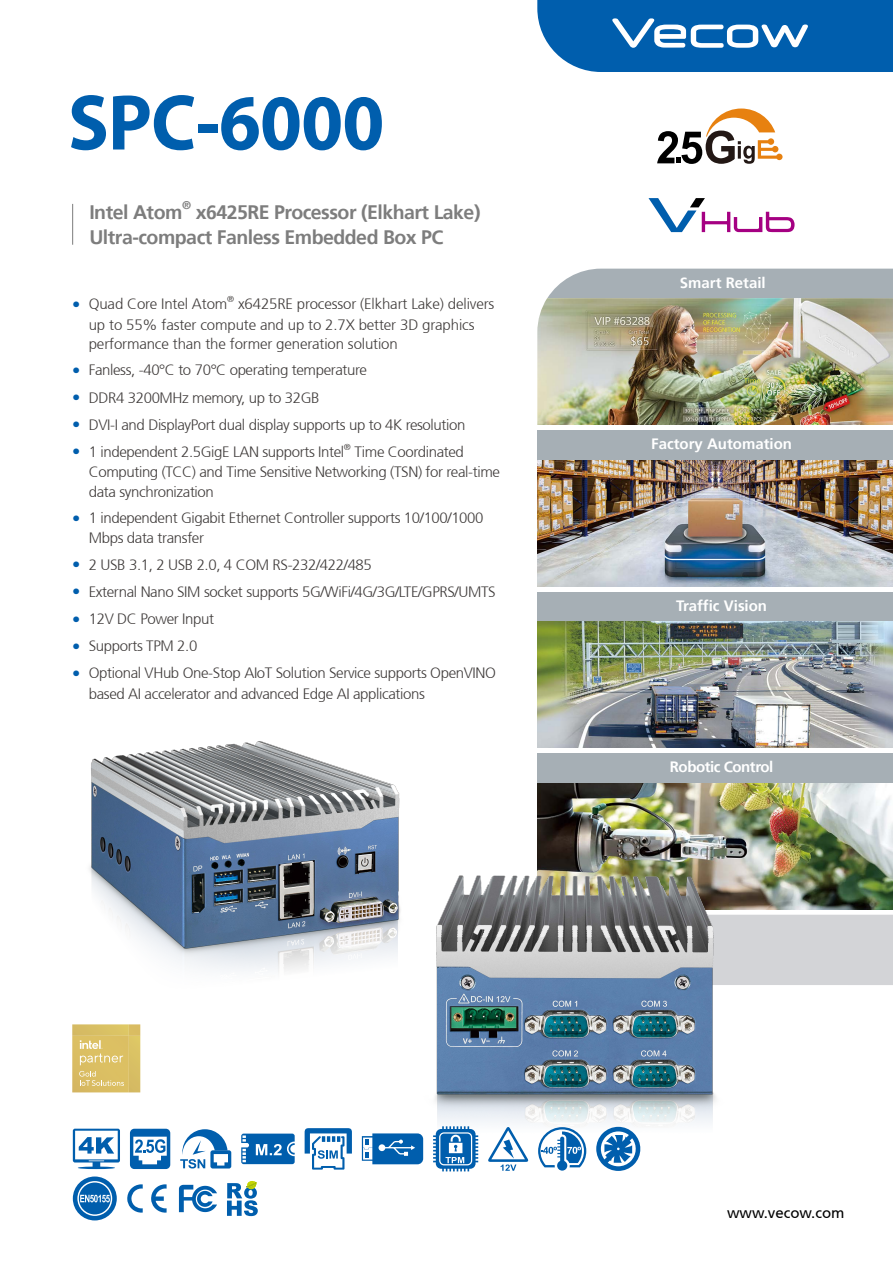
<style>
.page{position:relative;width:893px;height:1263px;background:#fff}
.page>*{position:absolute;margin:0;border:0;box-sizing:border-box;transform-origin:0 0}
.t1{font:700 79.5px "Myriad Pro";letter-spacing:-.01em;color:#005ead;scale:.95 1}
.t2{font:700 19.5px/25.5px "Frutiger 65";letter-spacing:-.025em;color:#7d7d7d}
.t3{font:300 15px/19.8px "Frutiger 45";letter-spacing:-.025em;color:#3e3a39}
.t4{font:700 15px "Frutiger 65";color:#fff}
.t5{font:700 15px "Frutiger 65";letter-spacing:-.03em;color:#fff}
.t6{font:15px "Frutiger 55 Roman";color:#000}
.t7{font:700 11.4px "Frutiger 65";color:#7d7d7d}
.t8{font:300 8.7px "Frutiger 45";color:#3e3a39}
.s1{font-family:"Frutiger 55 Roman";font-weight:400;font-size:16.5px;color:#005ead}
</style>
<div class="page">
<svg style="left:537px;top:0;width:356px;height:72px;background:#1d70b6"></svg>
<img style="left:537px;top:460px;width:356px;height:127px">
<img style="left:537px;top:783px;width:356px;height:127px">
<img style="left:537px;top:621px;width:356px;height:127px">
<div style="left:537px;top:591px;width:356px;height:30px;background:#a6afb5"></div>
<div style="left:537px;top:753px;width:356px;height:30px;background:#a6afb5"></div>
<div style="left:547px;top:269px;width:346px;height:29px;background:#a6afb5"></div>
<div style="left:752px;top:915px;width:141px;height:70px;background:#d3d4d7"></div>
<img style="left:537px;top:298px;width:356px;height:127px">
<div style="left:537px;top:430px;width:356px;height:30px;background:#a6afb5"></div>
<img style="left:89px;top:741px;width:311px;height:231px">
<img style="left:398px;top:832px;width:354px;height:340px">
<hr style="left:72px;top:204px;width:1px;height:41px;background:#7d7d7d">
<svg style="left:227px;top:1181px;width:31px;height:35px"></svg>
<svg style="left:179px;top:1185px;width:38px;height:27px"></svg>
<svg style="left:127px;top:1184px;width:40px;height:29px"></svg>
<svg style="left:73px;top:1176px;width:44px;height:44px"></svg>
<svg style="left:77px;top:1181px;width:35px;height:35px"></svg>
<div style="left:79px;top:1182px;width:32px;height:32px;background:#005ead;border-radius:50%"></div>
<svg style="left:80px;top:1195px;width:30px;height:7px"></svg>
<svg style="left:305px;top:1128px;width:47px;height:41px"></svg>
<svg style="left:433px;top:1126px;width:45px;height:45px"></svg>
<svg style="left:241px;top:1133px;width:54px;height:31px;background:#347ebd"></svg>
<svg style="left:596px;top:1127px;width:46px;height:44px"></svg>
<svg style="left:130px;top:1129px;width:40px;height:40px"></svg>
<svg style="left:180px;top:1129px;width:51px;height:39px"></svg>
<svg style="left:73px;top:1129px;width:47px;height:40px"></svg>
<svg style="left:362px;top:1133px;width:61px;height:31px;background:#357fbd"></svg>
<svg style="left:488px;top:1127px;width:40px;height:44px"></svg>
<svg style="left:538px;top:1127px;width:48px;height:43px"></svg>
<svg style="left:657px;top:109px;width:125px;height:55px"></svg>
<svg style="left:648px;top:198px;width:146px;height:34px"></svg>
<svg style="left:72px;top:1024px;width:68px;height:68px;background:#ddc36f"></svg>
<h1 class="t1" style="left:68px;top:71px;width:334px">SPC-6000</h1>
<h2 class="t2" style="left:89px;top:199px;width:95px">Intel Atom</h2>
<p class="t7" style="left:182px;top:199px;width:11px">®</p>
<h2 class="t2" style="left:89px;top:199px;width:393px;text-indent:106px">x6425RE Processor (Elkhart Lake)<br>Ultra-compact Fanless Embedded Box PC</h2>
<p class="t3" style="left:72px;top:294px;width:157px"><span class="s1">•</span> Quad Core Intel Atom</p>
<p class="t8" style="left:227px;top:294px;width:8px">®</p>
<p class="t3" style="left:89px;top:294px;width:407px;text-indent:149px">x6425RE processor (Elkhart Lake) delivers up to 55% faster compute and up to 2.7X better 3D graphics performance than the former generation solution</p>
<p class="t3" style="left:72px;top:361px;width:296px"><span class="s1">•</span> Fanless, -40°C to 70°C operating temperature</p>
<p class="t3" style="left:72px;top:388px;width:249px"><span class="s1">•</span> DDR4 3200MHz memory, up to 32GB</p>
<p class="t3" style="left:72px;top:415px;width:395px"><span class="s1">•</span> DVI-I and DisplayPort dual display supports up to 4K resolution</p>
<p class="t3" style="left:72px;top:442px;width:273px"><span class="s1">•</span> 1 independent 2.5GigE LAN supports Intel</p>
<p class="t8" style="left:344px;top:442px;width:8px">®</p>
<p class="t3" style="left:89px;top:442px;width:413px;text-indent:266px">Time Coordinated<br>Computing (TCC) and Time Sensitive Networking (TSN) for real-time data synchronization</p>
<p class="t3" style="left:89px;top:508px;width:396px;line-height:20.2px;text-indent:-16px"><span class="s1">•</span> 1 independent Gigabit Ethernet Controller supports 10/100/1000<br>Mbps data transfer</p>
<p class="t3" style="left:72px;top:555px;width:301px"><span class="s1">•</span> 2 USB 3.1, 2 USB 2.0, 4 COM RS-232/422/485</p>
<p class="t3" style="left:72px;top:582px;width:425px"><span class="s1">•</span> External Nano SIM socket supports 5G/WiFi/4G/3G/LTE/GPRS/UMTS</p>
<p class="t3" style="left:72px;top:609px;width:143px"><span class="s1">•</span> 12V DC Power Input</p>
<p class="t3" style="left:72px;top:636px;width:127px"><span class="s1">•</span> Supports TPM 2.0</p>
<p class="t3" style="left:89px;top:663px;width:409px;line-height:20.2px;text-indent:-16px"><span class="s1">•</span> Optional VHub One-Stop AIoT Solution Service supports OpenVINO based AI accelerator and advanced Edge AI applications</p>
<p class="t4" style="left:680px;top:274px;width:87px">Smart Retail</p>
<p class="t4" style="left:651px;top:435px;width:142px">Factory Automation</p>
<p class="t4" style="left:676px;top:597px;width:93px">Traffic Vision</p>
<p class="t5" style="left:670px;top:758px;width:105px">Robotic Control</p>
<p class="t6" style="left:727px;top:1204px;width:119px">www.vecow.com</p>
</div>
